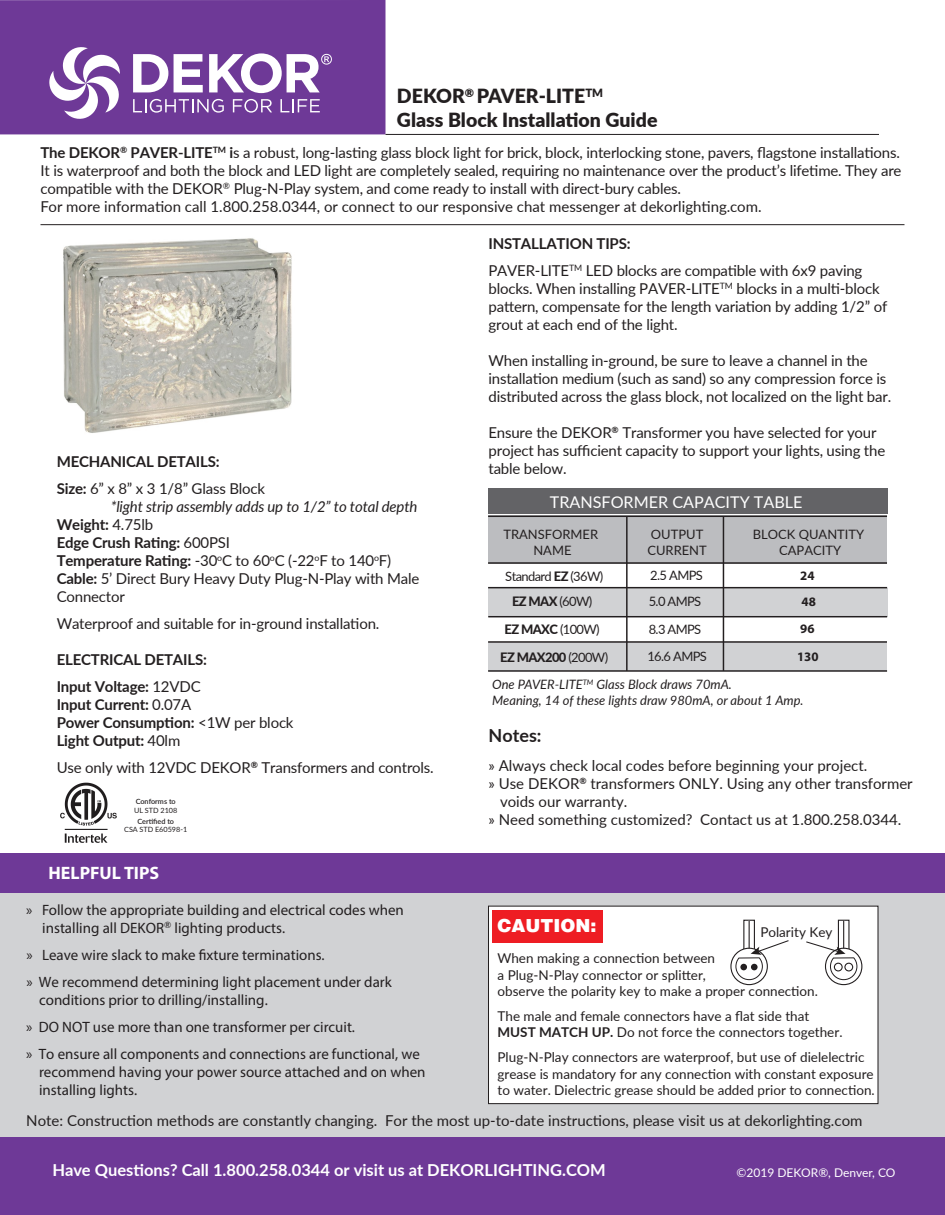
<style>
.page{position:relative;width:945px;height:1215px;background:#fff}
.page>*{position:absolute;margin:0;border:0;box-sizing:border-box;transform-origin:0 0}
.t1{font:900 19.5px/23.4px "Lato";color:#231f20}
.t2{font:700 18px "Myriad Pro";color:#fff}
.t3{font:900 18px "Helvetica";color:#fff}
.t4{font:700 18px "Lato";color:#231f20}
.t5{font:700 16.5px "Lato";color:#fff}
.t6{font:16.2px "Lato";color:#fff}
.t7{font:15px/18px "Lato";letter-spacing:-.01em;color:#231f20}
.t8{font:15px/26.8px "Myriad Pro";color:#231f20}
.t9{font:700 15px/27px "Lato";letter-spacing:-.01em;color:#231f20}
.t10{font:13.5px/16.2px "Lato";color:#231f20}
.t11{font:italic 12.9px/15.6px "Lato";color:#231f20}
.t12{font:12.9px/15.6px "Lato";color:#231f20;text-align:center}
.t13{font:12.9px/27.6px "Lato";letter-spacing:-.05em;color:#231f20}
.t14{font:800 12.9px/27.5px "Lato";letter-spacing:-.05em;color:#231f20;text-align:center}
.t15{font:700 12.9px/26.8px "Myriad Pro";color:#231f20}
.t16{font:12px "Lato";color:#fff}
.t17{font:7.2px "Lato";color:#231f20}
.t18{font:600 7.2px "Lato";color:#231f20}
.s1{font-weight:700}
.s2{font-weight:400}
.s3{font-style:italic}
.s4{font-weight:800}
</style>
<div class="page">
<div style="left:0;top:885px;width:945px;height:253px;background:#d1d2d4"></div>
<div style="left:489px;top:906px;width:389px;height:198px;background:#fff"></div>
<div style="left:488px;top:906px;width:391px;height:198px;border:1px solid #231f20"></div>
<div style="left:492px;top:910px;width:110px;height:33px;background:#ee1d23"></div>
<div style="left:0;top:854px;width:945px;height:39px;background:#6e3997"></div>
<div style="left:743px;top:920px;width:12px;height:37px;border:1px solid #231f20"></div>
<hr style="left:749px;top:920px;width:1px;height:37px;background:#231f20">
<svg style="left:731px;top:948px;width:36px;height:37px"></svg>
<div style="left:730px;top:948px;width:38px;height:37px;border:1px solid #231f20;border-radius:50%"></div>
<div style="left:838px;top:920px;width:12px;height:37px;border:1px solid #231f20"></div>
<hr style="left:843px;top:920px;width:1px;height:37px;background:#231f20">
<svg style="left:826px;top:948px;width:36px;height:37px"></svg>
<div style="left:825px;top:948px;width:37px;height:37px;border:1px solid #231f20;border-radius:50%"></div>
<svg style="left:735px;top:939px;width:54px;height:42px"></svg>
<svg style="left:806px;top:941px;width:52px;height:40px"></svg>
<div style="left:0;top:0;width:386px;height:134px;background:#6e3997"></div>
<svg style="left:49px;top:47px;width:71px;height:72px"></svg>
<svg style="left:133px;top:54px;width:35px;height:38px"></svg>
<svg style="left:174px;top:54px;width:29px;height:38px"></svg>
<svg style="left:133px;top:99px;width:91px;height:14px"></svg>
<svg style="left:233px;top:99px;width:39px;height:14px"></svg>
<svg style="left:280px;top:99px;width:40px;height:13px"></svg>
<svg style="left:209px;top:53px;width:123px;height:40px"></svg>
<hr style="left:386px;top:134px;width:493px;height:1px;background:#231f20">
<div style="left:0;top:1138px;width:945px;height:77px;background:#6e3997"></div>
<hr style="left:41px;top:224px;width:864px;height:1px;background:#231f20">
<img style="left:63px;top:238px;width:229px;height:195px">
<div style="left:488px;top:642px;width:399px;height:29px;background:#d1d2d4"></div>
<div style="left:488px;top:488px;width:399px;height:25px;background:#636366"></div>
<div style="left:488px;top:515px;width:399px;height:48px;background:#bcbdc0"></div>
<hr style="left:488px;top:516px;width:399px;height:1px;background:#231f20">
<hr style="left:488px;top:562px;width:399px;height:2px;background:#231f20">
<div style="left:488px;top:588px;width:399px;height:28px;background:#d1d2d4"></div>
<hr style="left:626px;top:517px;width:2px;height:154px;background:#231f20">
<hr style="left:723px;top:517px;width:1px;height:154px;background:#231f20">
<hr style="left:488px;top:587px;width:399px;height:1px;background:#231f20">
<hr style="left:488px;top:641px;width:399px;height:2px;background:#231f20">
<hr style="left:488px;top:670px;width:399px;height:2px;background:#231f20">
<hr style="left:488px;top:616px;width:399px;height:1px;background:#231f20">
<img style="left:60px;top:782px;width:57px;height:61px">
<h1 class="t1" style="left:397px;top:85px;width:262px">DEKOR<sup>®</sup> PAVER-LITE<sup>TM<br></sup>Glass Block Installation Guide</h1>
<p class="t7" style="left:40px;top:143px;width:863px"><span class="s1">The DEKOR</span><sup>®</sup> <span class="s1">PAVER-LITE</span><sup>TM</sup> <span class="s1">i</span>s a robust, long-lasting glass block light for brick, block, interlocking stone, pavers, flagstone installations.<br>It is waterproof and both the block and LED light are completely sealed, requiring no maintenance over the product’s lifetime. They are compatible with the DEKOR<sup>®</sup> Plug-N-Play system, and come ready to install with direct-bury cables.<br>For more information call 1.800.258.0344, or connect to our responsive chat messenger at dekorlighting.com.</p>
<p class="t9" style="left:57px;top:448px;width:210px">MECHANICAL DETAILS:<br>Size: <span class="s2">6” x 8” x 3 1/8” Glass Block</span></p>
<p class="t7" style="left:57px;top:497px;width:364px;text-indent:54px"><span class="s3">*light strip assembly adds up to 1/2” to total depth </span><span class="s1">Weight:</span> 4.75lb<br><span class="s1">Edge Crush Rating:</span> 600PSI<br><span class="s1">Temperature Rating:</span> -30<sup>o</sup>C to 60<sup>o</sup>C (-22<sup>o</sup>F to 140<sup>o</sup>F)<br><span class="s1">Cable:</span> 5’ Direct Bury Heavy Duty Plug-N-Play with Male Connector</p>
<p class="t7" style="left:57px;top:614px;width:324px">Waterproof and suitable for in-ground installation.</p>
<p class="t9" style="left:57px;top:646px;width:152px">ELECTRICAL DETAILS:<br>Input Voltage: <span class="s2">12VDC</span></p>
<p class="t9" style="left:57px;top:695px;width:238px;line-height:18px">Input Current: <span class="s2">0.07A<br></span>Power Consumption: <span class="s2">&lt;1W per block<br></span>Light Output: <span class="s2">40lm</span></p>
<p class="t7" style="left:57px;top:760px;width:379px">Use only with 12VDC DEKOR<sup>®</sup> Transformers and controls.</p>
<p class="t18" style="left:136px;top:797px;width:42px">Conforms to</p>
<p class="t17" style="left:134px;top:805px;width:45px">UL STD 2108</p>
<p class="t18" style="left:137px;top:816px;width:38px">Certified to</p>
<p class="t17" style="left:124px;top:825px;width:65px">CSA STD E60598-1</p>
<p class="t2" style="left:48px;top:862px;width:112px">HELPFUL TIPS</p>
<p class="t8" style="left:42px;top:903px;width:363px;line-height:18px;text-indent:-16px">» Follow the appropriate building and electrical codes when installing all DEKOR<sup>®</sup> lighting products.</p>
<p class="t8" style="left:26px;top:943px;width:367px">» Leave wire slack to make fixture terminations.<br>» We recommend determining light placement under dark</p>
<p class="t8" style="left:26px;top:988px;width:395px;text-indent:13px">conditions prior to drilling/installing.<br>» DO NOT use more than one transformer per circuit.<br>» To ensure all components and connections are functional, we</p>
<p class="t8" style="left:39px;top:1064px;width:388px;line-height:18px">recommend having your power source attached and on when installing lights.</p>
<p class="t7" style="left:489px;top:230px;width:375px;line-height:27px"><span class="s1">INSTALLATION TIPS:<br></span>PAVER-LITE<sup>TM</sup> LED blocks are compatible with 6x9 paving</p>
<p class="t7" style="left:489px;top:279px;width:400px">blocks. When installing PAVER-LITE<sup>TM</sup> blocks in a multi-block pattern, compensate for the length variation by adding 1/2” of grout at each end of the light.</p>
<p class="t7" style="left:489px;top:351px;width:404px">When installing in-ground, be sure to leave a channel in the installation medium (such as sand) so any compression force is distributed across the glass block, not localized on the light bar.</p>
<p class="t7" style="left:489px;top:425px;width:398px">Ensure the DEKOR<sup>®</sup> Transformer you have selected for your project has sufficient capacity to support your lights, using the table below.</p>
<p class="t6" style="left:550px;top:490px;width:254px">TRANSFORMER CAPACITY TABLE</p>
<p class="t12" style="left:503px;top:526px;width:96px">TRANSFORMER<br>NAME</p>
<p class="t12" style="left:647px;top:528px;width:61px;text-align:left">OUTPUT<br>CURRENT</p>
<p class="t12" style="left:753px;top:526px;width:113px">BLOCK QUANTITY<br>CAPACITY</p>
<p class="t13" style="left:505px;top:564px;width:100px;line-height:26px;text-align:center">Standard <span class="s4">EZ</span> (36W)<br><span class="s4">EZ MAX</span> (60W)</p>
<p class="t14" style="left:500px;top:616px;width:109px">EZ MAXC <span class="s2">(100W)<br></span>EZ MAX200 <span class="s2">(200W)</span></p>
<p class="t12" style="left:650px;top:567px;width:54px">2.5 AMPS</p>
<p class="t15" style="left:800px;top:562px;width:16px">24</p>
<p class="t13" style="left:647px;top:587px;width:61px">5.0 AMPS<br>8.3 AMPS<br>16.6 AMPS</p>
<p class="t15" style="left:800px;top:588px;width:17px">48<br>96</p>
<p class="t15" style="left:797px;top:643px;width:23px">130</p>
<p class="t11" style="left:492px;top:678px;width:313px">One PAVER-LITE<sup>TM</sup> Glass Block draws 70mA.<br>Meaning, 14 of these lights draw 980mA, or about 1 Amp.</p>
<p class="t4" style="left:489px;top:723px;width:55px">Notes:</p>
<p class="t7" style="left:489px;top:758px;width:380px">» Always check local codes before beginning your project.</p>
<p class="t7" style="left:489px;top:776px;width:426px">» Use DEKOR<sup>®</sup> transformers ONLY. Using any other transformer</p>
<p class="t7" style="left:500px;top:792px;width:129px">voids our warranty.</p>
<p class="t7" style="left:489px;top:810px;width:414px">» Need something customized? Contact us at 1.800.258.0344.</p>
<p class="t3" style="left:498px;top:915px;width:100px">CAUTION:</p>
<p class="t10" style="left:761px;top:925px;width:73px">Polarity Key</p>
<p class="t10" style="left:498px;top:951px;width:322px">When making a connection between<br>a Plug-N-Play connector or splitter,<br>observe the polarity key to make a proper connection.</p>
<p class="t10" style="left:498px;top:1007px;width:347px">The male and female connectors have a flat side that<br><span class="s1">MUST MATCH UP.</span> Do not force the connectors together.</p>
<p class="t10" style="left:498px;top:1049px;width:379px">Plug-N-Play connectors are waterproof, but use of dielelectric grease is mandatory for any connection with constant exposure to water. Dielectric grease should be added prior to connection.</p>
<p class="t7" style="left:26px;top:1111px;width:838px">Note: Construction methods are constantly changing. For the most up-to-date instructions, please visit us at dekorlighting.com</p>
<p class="t5" style="left:53px;top:1164px;width:555px">Have Questions? Call 1.800.258.0344 or visit us at DEKORLIGHTING.COM</p>
<p class="t16" style="left:737px;top:1168px;width:160px">©2019 DEKOR®, Denver, CO</p>
</div>
